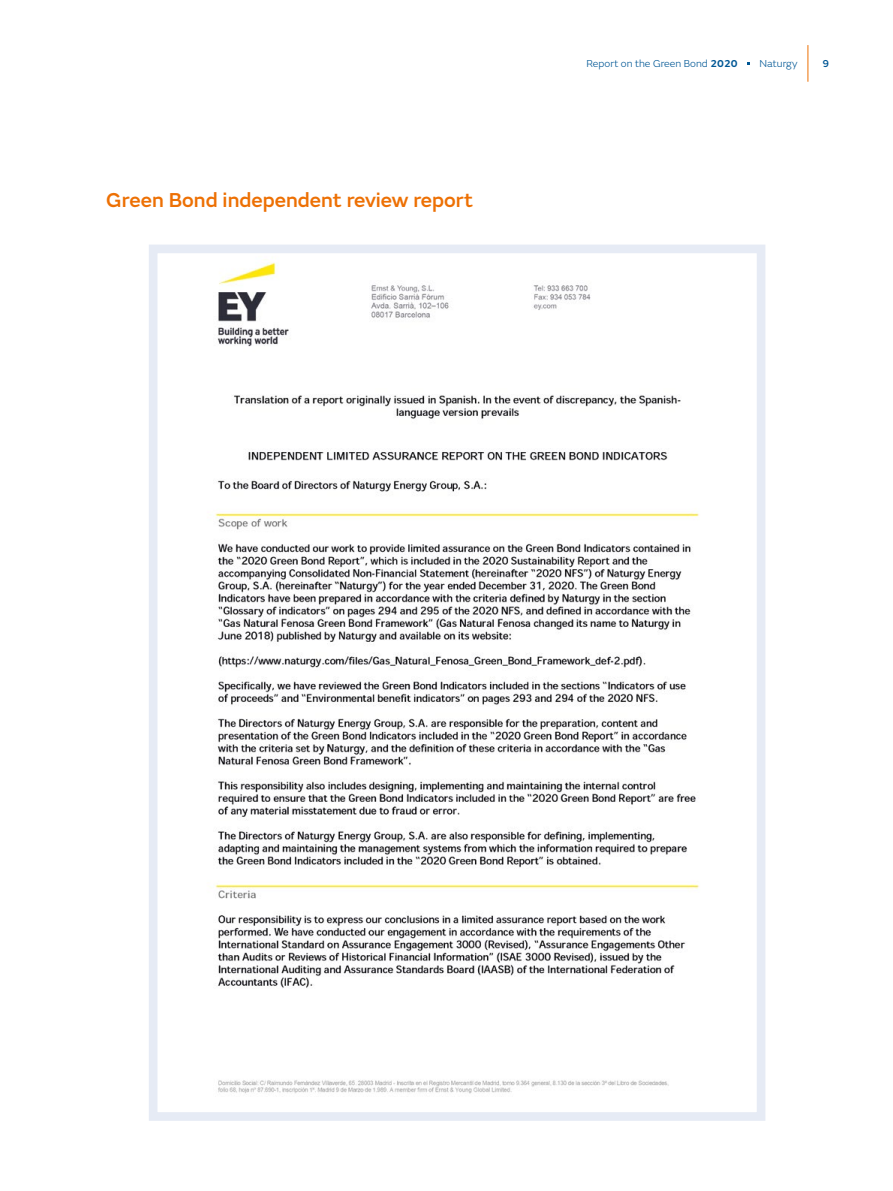
<style>
.page{position:relative;width:893px;height:1191px;background:#fff}
.page>*{position:absolute;margin:0;border:0;box-sizing:border-box;transform-origin:0 0}
.t1{font:500 21px "FS Emeric";color:#ed7004}
.t2{font:300 10.5px "FS Emeric";color:#005795}
.t3{font:500 10.5px "FS Emeric";color:#005795}
.s1{font-weight:600}
</style>
<div class="page">
<hr style="left:807px;top:45px;width:1px;height:37px;background:#ed7004">
<img style="left:215px;top:259px;width:484px;height:835px">
<div style="left:149px;top:244px;width:616px;height:876px;border:9px solid #e6ebf5"></div>
<p class="t1" style="left:106px;top:184px;width:368px">Green Bond independent review report</p>
<p class="t2" style="left:587px;top:57px;width:153px">Report on the Green Bond <span class="s1">2020</span></p>
<p class="t2" style="left:760px;top:57px;width:39px">Naturgy</p>
<p class="t3" style="left:822px;top:56px;width:8px">9</p>
</div>
